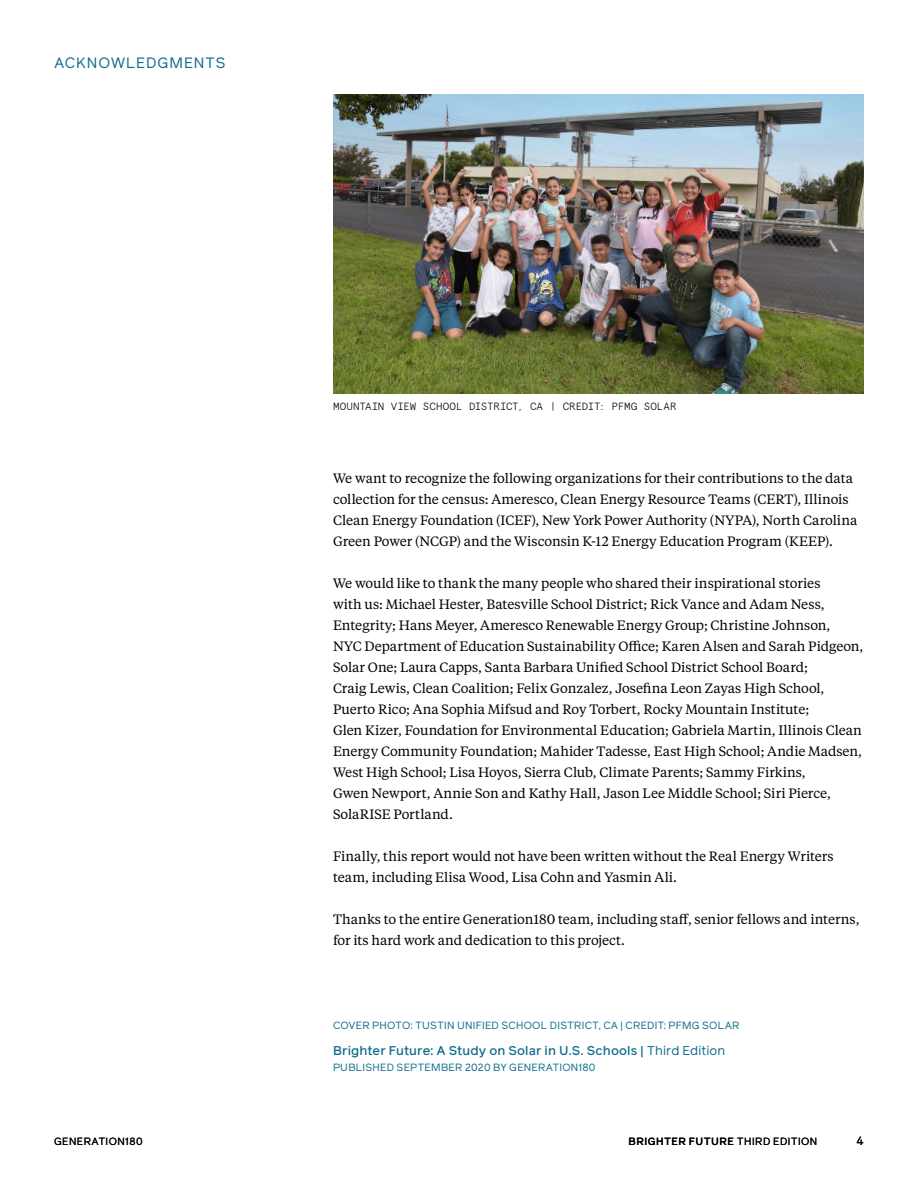
<style>
.page{position:relative;width:918px;height:1188px;background:#fff}
.page>*{position:absolute;margin:0;border:0;box-sizing:border-box;transform-origin:0 0}
.t1{font:15px "Reader";letter-spacing:.05em;color:#0f6b8e}
.t2{font:13.5px/21px "Tiempos Text";color:#000}
.t3{font:500 12.75px "Reader";letter-spacing:.01em;color:#0f6b8e}
.t4{font:12px "Reader";color:#000}
.t5{font:10.5px "Reader";letter-spacing:.015em;color:#0f6b8e}
.t6{font:300 10.5px "Apercu Mono";letter-spacing:-.005em;color:#000}
.t7{font:500 10.5px "Reader";letter-spacing:.04em;color:#000}
.t8{font:10.5px "Reader";letter-spacing:.045em;color:#000}
.s1{font-weight:400}
</style>
<div class="page">
<img style="left:333px;top:94px;width:531px;height:300px">
<p class="t1" style="left:54px;top:53px;width:173px">ACKNOWLEDGMENTS</p>
<p class="t6" style="left:333px;top:398px;width:345px">MOUNTAIN VIEW SCHOOL DISTRICT, CA | CREDIT: PFMG SOLAR</p>
<p class="t2" style="left:333px;top:467px;width:526px">We want to recognize the following organizations for their contributions to the data collection for the census: Ameresco, Clean Energy Resource Teams (CERT), Illinois Clean Energy Foundation (ICEF), New York Power Authority (NYPA), North Carolina Green Power (NCGP) and the Wisconsin K-12 Energy Education Program (KEEP).</p>
<p class="t2" style="left:333px;top:572px;width:532px">We would like to thank the many people who shared their inspirational stories<br>with us: Michael Hester, Batesville School District; Rick Vance and Adam Ness, Entegrity; Hans Meyer, Ameresco Renewable Energy Group; Christine Johnson,<br>NYC Department of Education Sustainability Office; Karen Alsen and Sarah Pidgeon, Solar One; Laura Capps, Santa Barbara Unified School District School Board;<br>Craig Lewis, Clean Coalition; Felix Gonzalez, Josefina Leon Zayas High School, Puerto Rico; Ana Sophia Mifsud and Roy Torbert, Rocky Mountain Institute;<br>Glen Kizer, Foundation for Environmental Education; Gabriela Martin, Illinois Clean Energy Community Foundation; Mahider Tadesse, East High School; Andie Madsen, West High School; Lisa Hoyos, Sierra Club, Climate Parents; Sammy Firkins,<br>Gwen Newport, Annie Son and Kathy Hall, Jason Lee Middle School; Siri Pierce, SolaRISE Portland.</p>
<p class="t2" style="left:333px;top:845px;width:502px">Finally, this report would not have been written without the Real Energy Writers team, including Elisa Wood, Lisa Cohn and Yasmin Ali.</p>
<p class="t2" style="left:333px;top:908px;width:528px">Thanks to the entire Generation180 team, including staff, senior fellows and interns, for its hard work and dedication to this project.</p>
<p class="t5" style="left:333px;top:1018px;width:408px">COVER PHOTO: TUSTIN UNIFIED SCHOOL DISTRICT, CA | CREDIT: PFMG SOLAR</p>
<p class="t3" style="left:333px;top:1042px;width:394px">Brighter Future: A Study on Solar in U.S. Schools | <span class="s1">Third Edition</span></p>
<p class="t5" style="left:333px;top:1060px;width:264px">PUBLISHED SEPTEMBER 2020 BY GENERATION180</p>
<p class="t8" style="left:54px;top:1134px;width:90px">GENERATION180</p>
<p class="t7" style="left:628px;top:1134px;width:190px">BRIGHTER FUTURE <span class="s1">THIRD EDITION</span></p>
<p class="t4" style="left:856px;top:1132px;width:9px">4</p>
</div>
